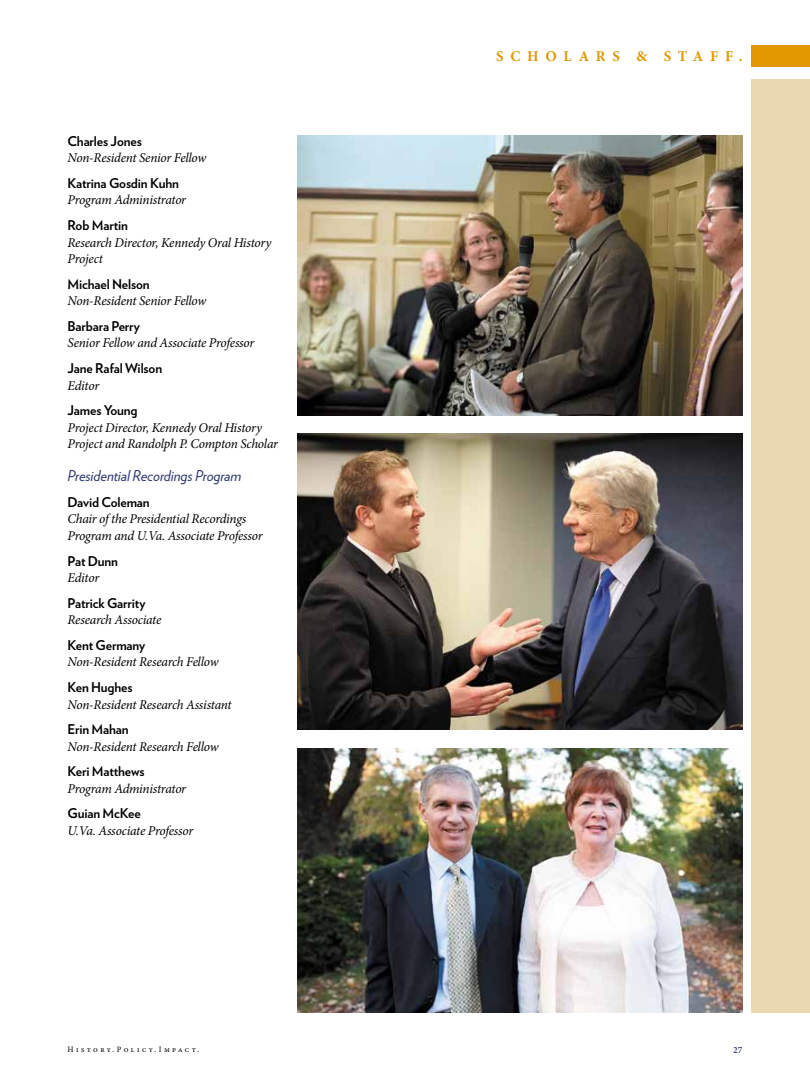
<style>
.page{position:relative;width:810px;height:1080px;background:#fff}
.page>*{position:absolute;margin:0;border:0;box-sizing:border-box;transform-origin:0 0}
.t1{font:italic 15px "Verlag";letter-spacing:-.01em;color:#313a71}
.t2{font:700 15px "Minion Pro";letter-spacing:.455em;color:#e09700}
.t3{font:italic 13.5px/16.6px "Minion Pro";letter-spacing:-.02em;color:#000}
.t4{font:700 13.5px "Verlag";letter-spacing:-.01em;color:#000}
.t5{font:600 9.38px "Minion Pro";color:#313a71}
.t6{font:8.12px "Minion Pro";letter-spacing:.295em;color:#000}
</style>
<div class="page">
<div style="left:752px;top:79px;width:58px;height:933px;background:#ead9b0"></div>
<div style="left:752px;top:45px;width:58px;height:22px;background:#e09700"></div>
<img style="left:298px;top:135px;width:444px;height:280px">
<img style="left:298px;top:749px;width:444px;height:263px">
<img style="left:298px;top:433px;width:444px;height:297px">
<p class="t4" style="left:68px;top:130px;width:76px">Charles Jones</p>
<p class="t3" style="left:68px;top:150px;width:141px">Non-Resident Senior Fellow</p>
<p class="t4" style="left:68px;top:172px;width:113px">Katrina Gosdin Kuhn</p>
<p class="t3" style="left:68px;top:192px;width:120px">Program Administrator</p>
<p class="t4" style="left:68px;top:215px;width:62px">Rob Martin</p>
<p class="t3" style="left:68px;top:234px;width:205px">Research Director, Kennedy Oral History<br>Project</p>
<p class="t4" style="left:68px;top:273px;width:84px">Michael Nelson</p>
<p class="t3" style="left:68px;top:293px;width:141px">Non-Resident Senior Fellow</p>
<p class="t4" style="left:68px;top:315px;width:74px">Barbara Perry</p>
<p class="t3" style="left:68px;top:335px;width:188px">Senior Fellow and Associate Professor</p>
<p class="t4" style="left:68px;top:357px;width:96px">Jane Rafal Wilson</p>
<p class="t3" style="left:68px;top:377px;width:33px">Editor</p>
<p class="t4" style="left:68px;top:400px;width:72px">James Young</p>
<p class="t3" style="left:68px;top:419px;width:212px">Project Director, Kennedy Oral History<br>Project and Randolph P. Compton Scholar</p>
<p class="t1" style="left:68px;top:464px;width:175px">Presidential Recordings Program</p>
<p class="t4" style="left:68px;top:491px;width:84px">David Coleman</p>
<p class="t3" style="left:68px;top:511px;width:197px">Chair of the Presidential Recordings<br>Program and U.Va. Associate Professor</p>
<p class="t4" style="left:68px;top:550px;width:52px">Pat Dunn</p>
<p class="t3" style="left:68px;top:569px;width:33px">Editor</p>
<p class="t4" style="left:68px;top:592px;width:80px">Patrick Garrity</p>
<p class="t3" style="left:68px;top:612px;width:95px">Research Associate</p>
<p class="t4" style="left:68px;top:634px;width:79px">Kent Germany</p>
<p class="t3" style="left:68px;top:654px;width:153px">Non-Resident Research Fellow</p>
<p class="t4" style="left:68px;top:676px;width:67px">Ken Hughes</p>
<p class="t3" style="left:68px;top:696px;width:166px">Non-Resident Research Assistant</p>
<p class="t4" style="left:68px;top:719px;width:63px">Erin Mahan</p>
<p class="t3" style="left:68px;top:738px;width:153px">Non-Resident Research Fellow</p>
<p class="t4" style="left:68px;top:761px;width:79px">Keri Matthews</p>
<p class="t3" style="left:68px;top:780px;width:120px">Program Administrator</p>
<p class="t4" style="left:68px;top:803px;width:75px">Guian McKee</p>
<p class="t3" style="left:68px;top:822px;width:127px">U.Va. Associate Professor</p>
<p class="t2" style="left:496px;top:46px;width:29px">S CH</p>
<p class="t2" style="left:545px;top:46px;width:199px">OLARS &amp; STAFF.</p>
<p class="t6" style="left:68px;top:1044px;width:133px">History.Policy.Impact.</p>
<p class="t5" style="left:733px;top:1044px;width:11px">27</p>
</div>
